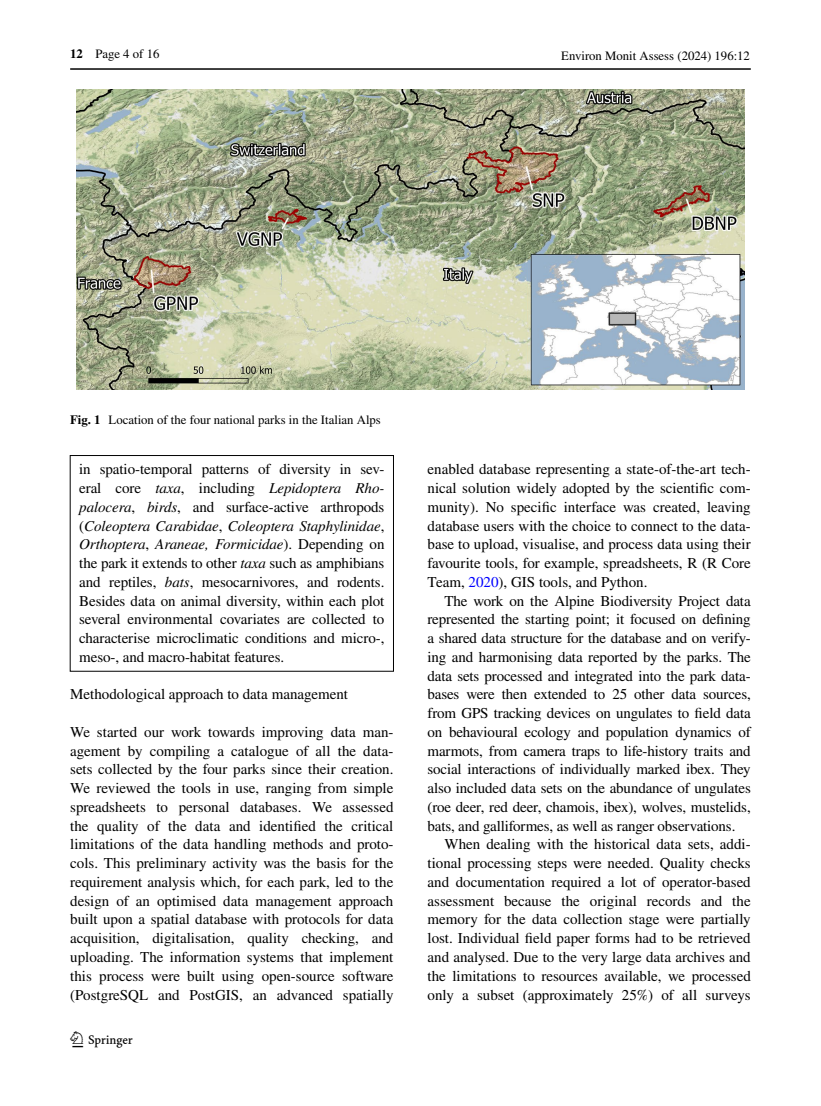
<style>
.page{position:relative;width:821px;height:1106px;background:#fff}
.page>*{position:absolute;margin:0;border:0;box-sizing:border-box;transform-origin:0 0}
.t1{font:22.5px "Springnew Regular 2";color:#000}
.t2{font:15px/18.8px "STIX Regular 2";letter-spacing:-.005em;color:#000;text-align:justify}
.t3{font:italic 15px/18.8px "STIX";letter-spacing:-.005em;color:#000}
.t4{font:12.75px "STIX Regular 2";color:#000}
.t5{font:12.75px "STIX";color:#000}
.s1{font-family:"STIX Bold 2"}
.s2{font-family:"STIX";font-weight:700}
.s3{font-family:"STIX Regular 2";font-style:normal}
.s4{font-family:"STIX";font-style:italic}
.s5{color:#00f}
</style>
<div class="page">
<hr style="left:70px;top:68px;width:680px;height:2px;background:#000">
<img style="left:77px;top:89px;width:667px;height:300px">
<div style="left:70px;top:455px;width:324px;height:216px;border:1px solid #000"></div>
<p class="t5" style="left:70px;top:45px;width:91px"><span class="s1">12</span> Page 4 of 16</p>
<p class="t5" style="left:561px;top:46px;width:190px">Environ Monit Assess (2024) 196:12</p>
<p class="t4" style="left:70px;top:411px;width:312px"><span class="s2">Fig. 1</span> Location of the four national parks in the Italian Alps</p>
<p class="t2" style="left:79px;top:461px;width:307px">in spatio-temporal patterns of diversity in sev-</p>
<p class="t3" style="left:79px;top:478px;width:307px"><span class="s3">eral core</span> taxa<span class="s3">, including</span> Lepidoptera Rho‑</p>
<p class="t2" style="left:79px;top:498px;width:307px"><span class="s4">palocera</span>, <span class="s4">birds</span>, and surface-active arthropods</p>
<p class="t3" style="left:79px;top:516px;width:307px"><span class="s3">(</span>Coleoptera Carabidae<span class="s3">,</span> Coleoptera Staphylinidae<span class="s3">,<br></span>Orthoptera<span class="s3">,</span> Araneae, Formicidae<span class="s3">). Depending on</span></p>
<p class="t2" style="left:79px;top:554px;width:307px">the park it extends to other <span class="s4">taxa</span> such as amphibians and reptiles, <span class="s4">bats</span>, mesocarnivores, and rodents.<br>Besides data on animal diversity, within each plot several environmental covariates are collected to characterise microclimatic conditions and micro-, meso-, and macro-habitat features.</p>
<p class="t2" style="left:70px;top:686px;width:279px">Methodological approach to data management</p>
<p class="t2" style="left:70px;top:723px;width:325px">We started our work towards improving data man&shy;agement by compiling a catalogue of all the data&shy;sets collected by the four parks since their creation.<br>We reviewed the tools in use, ranging from simple spreadsheets to personal databases. We assessed the quality of the data and identified the critical limitations of the data handling methods and proto&shy;cols. This preliminary activity was the basis for the requirement analysis which, for each park, led to the design of an optimised data management approach built upon a spatial database with protocols for data acquisition, digitalisation, quality checking, and uploading. The information systems that implement this process were built using open-source software (PostgreSQL and PostGIS, an advanced spatially</p>
<h1 class="t1" style="left:72px;top:1031px;width:62px">1 3</h1>
<p class="t2" style="left:427px;top:461px;width:325px">enabled database representing a state-of-the-art tech&shy;nical solution widely adopted by the scientific com&shy;munity). No specific interface was created, leaving database users with the choice to connect to the data&shy;base to upload, visualise, and process data using their favourite tools, for example, spreadsheets, R (R Core Team, <span class="s5">2020</span>), GIS tools, and Python.</p>
<p class="t2" style="left:427px;top:592px;width:325px;text-indent:17px">The work on the Alpine Biodiversity Project data represented the starting point; it focused on defining a shared data structure for the database and on verify&shy;ing and harmonising data reported by the parks. The data sets processed and integrated into the park data&shy;bases were then extended to 25 other data sources, from GPS tracking devices on ungulates to field data on behavioural ecology and population dynamics of marmots, from camera traps to life-history traits and social interactions of individually marked ibex. They also included data sets on the abundance of ungulates (roe deer, red deer, chamois, ibex), wolves, mustelids, bats, and galliformes, as well as ranger observations.</p>
<p class="t2" style="left:427px;top:836px;width:325px;text-indent:17px">When dealing with the historical data sets, addi&shy;tional processing steps were needed. Quality checks and documentation required a lot of operator-based assessment because the original records and the memory for the data collection stage were partially lost. Individual field paper forms had to be retrieved and analysed. Due to the very large data archives and the limitations to resources available, we processed only a subset (approximately 25%) of all surveys</p>
</div>
